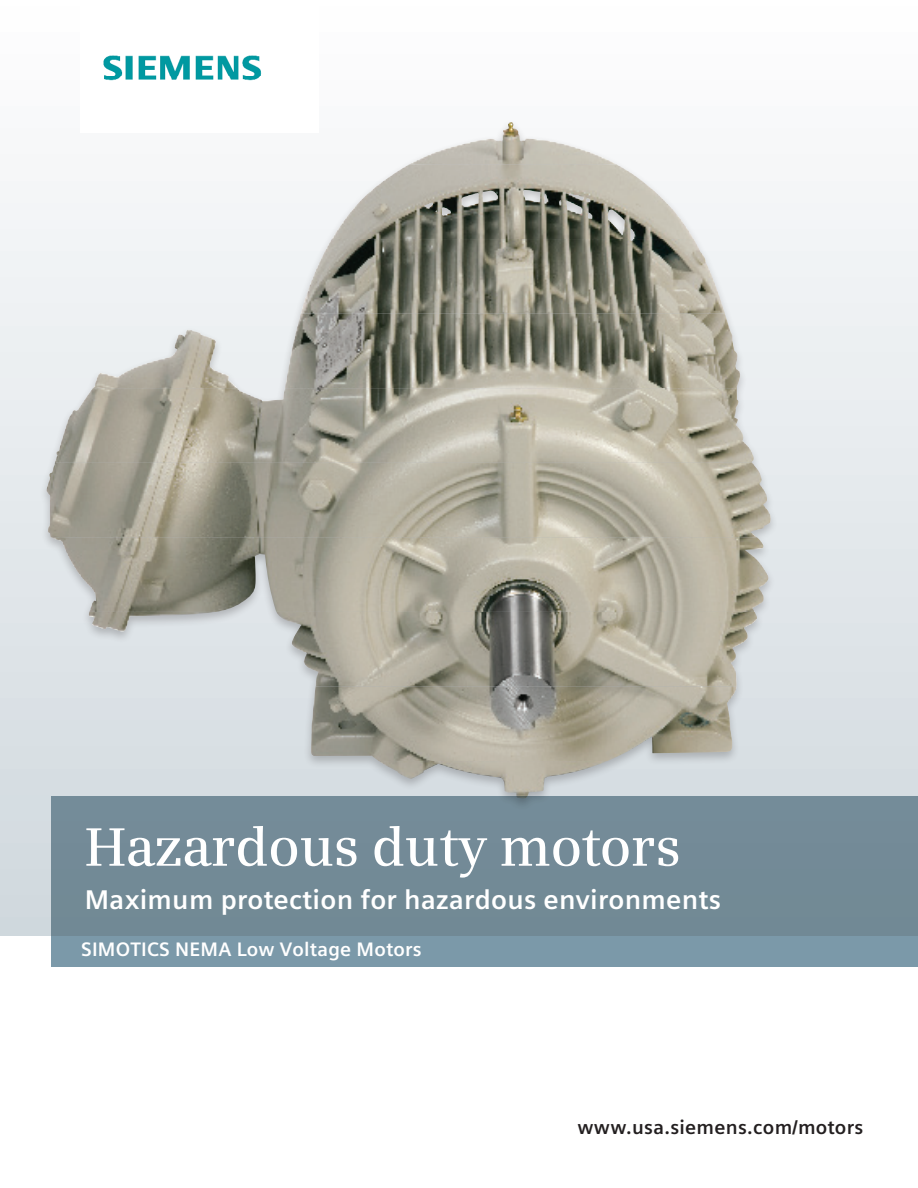
<style>
.page{position:relative;width:918px;height:1188px;background:#fff}
.page>*{position:absolute;margin:0;border:0;box-sizing:border-box;transform-origin:0 0}
._01__Headline__36pt{font:600 54px "Siemens Serif";letter-spacing:-.01em;color:#fff}
._01__Headline__26pt{font:700 27px "Siemens Sans";letter-spacing:.01em;color:#fff}
._02__Keyword__13pt_5{font:700 19.5px "Siemens Sans Global";letter-spacing:.01em;color:#fff}
._02__Subhead___9pt_0{font:700 19.5px "Siemens Sans";letter-spacing:.015em;color:#231f20}
</style>
<div class="page">
<div style="left:51px;top:932px;width:867px;height:34px;background:#7b99a9"></div>
<div style="left:0;top:0;width:918px;height:936px;background:linear-gradient(to bottom,#fefefe,#cfd8dd)"></div>
<div style="left:39px;top:119px;width:740px;height:692px;background:#231f20;opacity:.25"></div>
<img style="left:409px;top:122px;width:208px;height:42px">
<img style="left:332px;top:164px;width:362px;height:75px">
<img style="left:301px;top:239px;width:424px;height:75px">
<img style="left:93px;top:314px;width:648px;height:74px">
<img style="left:55px;top:388px;width:699px;height:75px">
<img style="left:46px;top:463px;width:725px;height:74px">
<img style="left:51px;top:537px;width:718px;height:75px">
<img style="left:89px;top:612px;width:668px;height:74px">
<img style="left:311px;top:686px;width:426px;height:75px">
<img style="left:379px;top:761px;width:228px;height:35px">
<div style="left:51px;top:796px;width:867px;height:140px;background:#738a97"></div>
<img style="left:80px;top:0;width:239px;height:132px">
<p class="_01__Headline__36pt" style="left:85px;top:815px;width:598px">Hazardous duty motors</p>
<p class="_01__Headline__26pt" style="left:85px;top:884px;width:638px">Maximum protection for hazardous environments</p>
<p class="_02__Keyword__13pt_5" style="left:81px;top:934px;width:342px">SIMOTICS NEMA Low Voltage Motors</p>
<p class="_02__Subhead___9pt_0" style="left:577px;top:1116px;width:288px">www.usa.siemens.com/motors</p>
</div>
